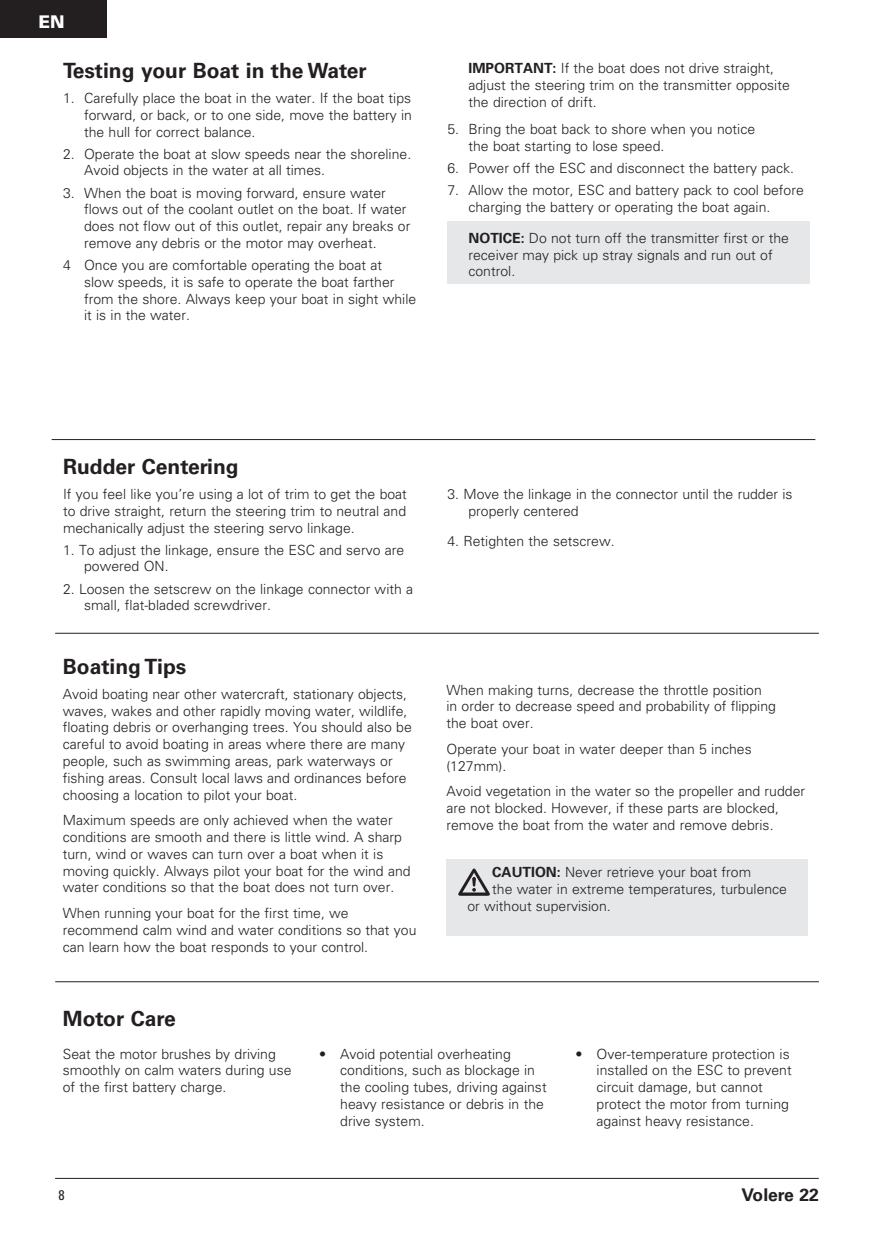
<style>
.page{position:relative;width:874px;height:1241px;background:#fff}
.page>*{position:absolute;margin:0;border:0;box-sizing:border-box;transform-origin:0 0}
.t1{font:700 21px "Univers LT Std";color:#231f20}
.t2{font:700 17.5px "Univers LT Std";color:#231f20}
.t3{font:900 17.5px "Univers LT Std";color:#fff}
.t4{font:300 14px/16.8px "Univers LT Std";color:#231f20}
.t5{font:condensed 14px "Univers LT Std";color:#231f20}
.s1{font-weight:700}
</style>
<div class="page">
<hr style="left:55px;top:1177px;width:763px;height:1px;background:#231f20">
<div style="left:0;top:0;width:106px;height:38px;background:#231f20"></div>
<div style="left:447px;top:221px;width:362px;height:62px;background:#e6e7e9"></div>
<div style="left:446px;top:859px;width:361px;height:76px;background:#e6e7e9"></div>
<hr style="left:55px;top:633px;width:763px;height:1px;background:#231f20">
<hr style="left:52px;top:439px;width:762px;height:1px;background:#231f20">
<hr style="left:55px;top:981px;width:763px;height:1px;background:#231f20">
<svg style="left:458px;top:868px;width:31px;height:27px"></svg>
<p class="t3" style="left:38px;top:10px;width:28px">EN</p>
<h1 class="t1" style="left:63px;top:59px;width:305px">Testing your Boat in the Water</h1>
<p class="t4" style="left:84px;top:90px;width:329px;text-align:justify;text-indent:-21px">1. Carefully place the boat in the water. If the boat tips forward, or back, or to one side, move the battery in the hull for correct balance.</p>
<p class="t4" style="left:84px;top:145px;width:328px;text-indent:-21px">2. Operate the boat at slow speeds near the shoreline.<br>Avoid objects in the water at all times.</p>
<p class="t4" style="left:84px;top:184px;width:328px;text-indent:-21px">3. When the boat is moving forward, ensure water flows out of the coolant outlet on the boat. If water does not flow out of this outlet, repair any breaks or remove any debris or the motor may overheat.</p>
<p class="t4" style="left:84px;top:256px;width:333px;text-indent:-21px">4 Once you are comfortable operating the boat at<br>slow speeds, it is safe to operate the boat farther from the shore. Always keep your boat in sight while it is in the water.</p>
<p class="t4" style="left:468px;top:60px;width:322px"><span class="s1">IMPORTANT:</span> If the boat does not drive straight, adjust the steering trim on the transmitter opposite the direction of drift.</p>
<p class="t4" style="left:468px;top:121px;width:288px;text-indent:-21px">5. Bring the boat back to shore when you notice the boat starting to lose speed.</p>
<p class="t4" style="left:447px;top:160px;width:348px">6. Power off the ESC and disconnect the battery pack.</p>
<p class="t4" style="left:468px;top:182px;width:336px;text-indent:-21px">7. Allow the motor, ESC and battery pack to cool before charging the battery or operating the boat again.</p>
<p class="t4" style="left:468px;top:229px;width:322px"><span class="s1">NOTICE:</span> Do not turn off the transmitter first or the receiver may pick up stray signals and run out of control.</p>
<h1 class="t1" style="left:63px;top:454px;width:177px">Rudder Centering</h1>
<p class="t4" style="left:63px;top:485px;width:345px;text-align:justify">If you feel like you’re using a lot of trim to get the boat to drive straight, return the steering trim to neutral and mechanically adjust the steering servo linkage.</p>
<p class="t4" style="left:84px;top:541px;width:321px;text-indent:-21px">1. To adjust the linkage, ensure the ESC and servo are powered ON.</p>
<p class="t4" style="left:84px;top:580px;width:330px;text-indent:-21px">2. Loosen the setscrew on the linkage connector with a small, flat-bladed screwdriver.</p>
<h1 class="t1" style="left:63px;top:654px;width:125px">Boating Tips</h1>
<p class="t4" style="left:63px;top:685px;width:350px">Avoid boating near other watercraft, stationary objects, waves, wakes and other rapidly moving water, wildlife, floating debris or overhanging trees. You should also be careful to avoid boating in areas where there are many people, such as swimming areas, park waterways or fishing areas. Consult local laws and ordinances before choosing a location to pilot your boat.</p>
<p class="t4" style="left:63px;top:811px;width:349px">Maximum speeds are only achieved when the water conditions are smooth and there is little wind. A sharp turn, wind or waves can turn over a boat when it is moving quickly. Always pilot your boat for the wind and water conditions so that the boat does not turn over.</p>
<p class="t4" style="left:63px;top:904px;width:355px">When running your boat for the first time, we recommend calm wind and water conditions so that you can learn how the boat responds to your control.</p>
<h1 class="t1" style="left:63px;top:1006px;width:114px">Motor Care</h1>
<p class="t4" style="left:468px;top:485px;width:325px;text-indent:-21px">3. Move the linkage in the connector until the rudder is properly centered</p>
<p class="t4" style="left:447px;top:532px;width:168px">4. Retighten the setscrew.</p>
<p class="t4" style="left:446px;top:681px;width:331px">When making turns, decrease the throttle position in order to decrease speed and probability of flipping the boat over.</p>
<p class="t4" style="left:446px;top:740px;width:307px">Operate your boat in water deeper than 5 inches (127mm).</p>
<p class="t4" style="left:446px;top:782px;width:360px">Avoid vegetation in the water so the propeller and rudder are not blocked. However, if these parts are blocked, remove the boat from the water and remove debris.</p>
<p class="t4" style="left:492px;top:863px;width:260px"><span class="s1">CAUTION:</span> Never retrieve your boat from</p>
<p class="t4" style="left:492px;top:880px;width:296px">the water in extreme temperatures, turbulence</p>
<p class="t4" style="left:467px;top:897px;width:145px">or without supervision.</p>
<p class="t4" style="left:63px;top:1045px;width:230px">Seat the motor brushes by driving smoothly on calm waters during use of the first battery charge.</p>
<p class="t4" style="left:340px;top:1045px;width:208px;text-indent:-21px">• Avoid potential overheating conditions, such as blockage in the cooling tubes, driving against heavy resistance or debris in the drive system.</p>
<p class="t4" style="left:596px;top:1045px;width:196px;text-indent:-21px">• Over-temperature protection is installed on the ESC to prevent circuit damage, but cannot protect the motor from turning against heavy resistance.</p>
<p class="t5" style="left:59px;top:1185px;width:8px">8</p>
<p class="t2" style="left:741px;top:1184px;width:79px">Volere 22</p>
</div>
